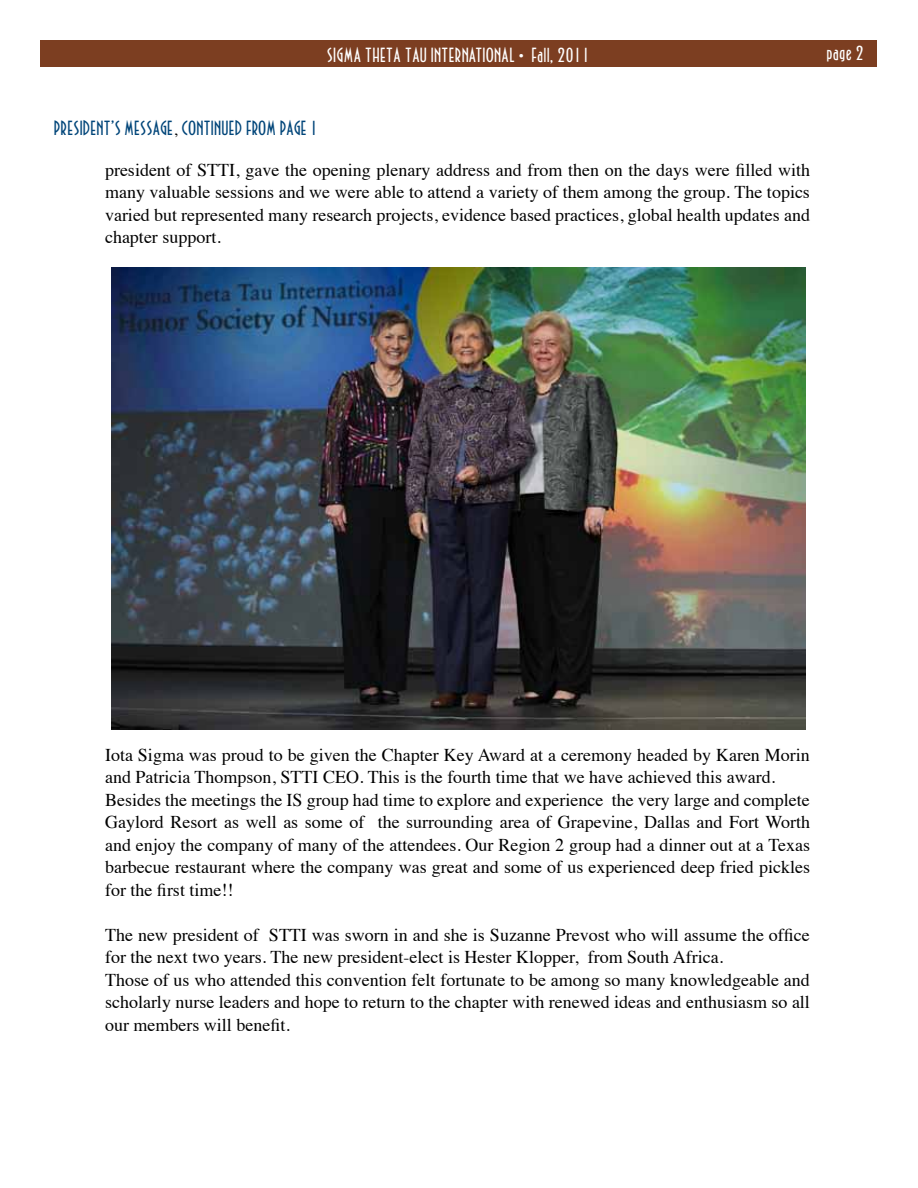
<style>
.page{position:relative;width:918px;height:1188px;background:#fff}
.page>*{position:absolute;margin:0;border:0;box-sizing:border-box;transform-origin:0 0}
.t1{font:18px/22.5px "Times";color:#000}
.t2{font:18px "OPTI Newport Land";letter-spacing:.025em;color:#fff}
.t3{font:18px "OPTI Newport Land";letter-spacing:.045em;color:#004579}
.s1{font-family:"Times";font-size:16.5px;color:#000}
</style>
<div class="page">
<div style="left:40px;top:40px;width:838px;height:28px;background:#7c3e21"></div>
<img style="left:111px;top:267px;width:695px;height:462px">
<p class="t2" style="left:327px;top:42px;width:265px">SIGMA THETA TAU INTERNATIONAL • FALL, 2011</p>
<p class="t2" style="left:827px;top:40px;width:39px">PAGE 2</p>
<p class="t3" style="left:54px;top:115px;width:266px">PRESIDENT’S MESSAGE<span class="s1">,</span> CONTINUED FROM PAGE 1</p>
<p class="t1" style="left:105px;top:157px;width:707px;text-align:justify">president of STTI, gave the opening plenary address and from then on the days were filled with many valuable sessions and we were able to attend a variety of them among the group. The topics varied but represented many research projects, evidence based practices, global health updates and chapter support.</p>
<p class="t1" style="left:105px;top:742px;width:707px">Iota Sigma was proud to be given the Chapter Key Award at a ceremony headed by Karen Morin and Patricia Thompson, STTI CEO. This is the fourth time that we have achieved this award.<br>Besides the meetings the IS group had time to explore and experience the very large and complete Gaylord Resort as well as some of the surrounding area of Grapevine, Dallas and Fort Worth and enjoy the company of many of the attendees. Our Region 2 group had a dinner out at a Texas barbecue restaurant where the company was great and some of us experienced deep fried pickles for the first time!!</p>
<p class="t1" style="left:105px;top:922px;width:706px">The new president of STTI was sworn in and she is Suzanne Prevost who will assume the office for the next two years. The new president-elect is Hester Klopper, from South Africa.<br>Those of us who attended this convention felt fortunate to be among so many knowledgeable and scholarly nurse leaders and hope to return to the chapter with renewed ideas and enthusiasm so all our members will benefit.</p>
</div>
